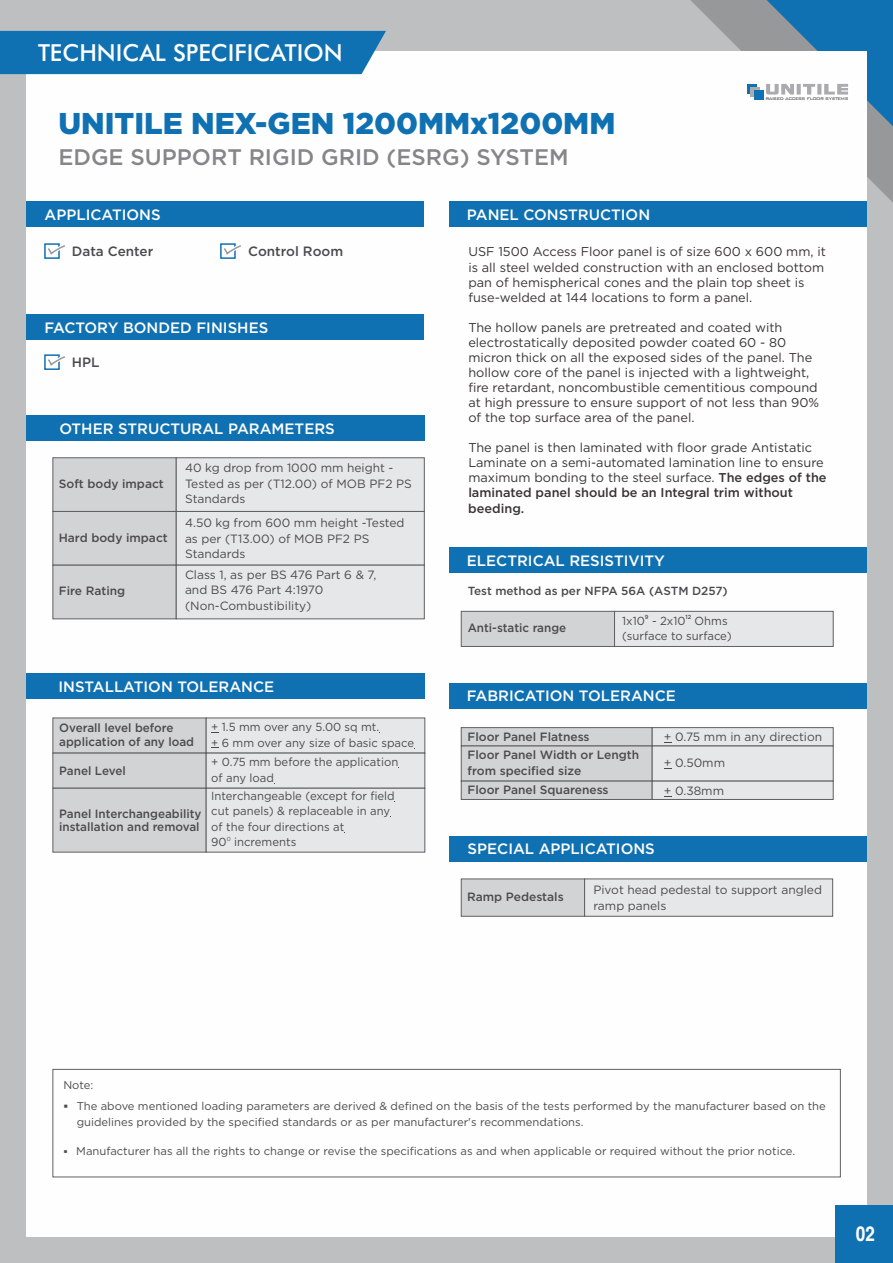
<style>
.page{position:relative;width:893px;height:1263px;background:#bdbfc1}
.page>*{position:absolute;margin:0;border:0;box-sizing:border-box;transform-origin:0 0}
.t1{font:900 30px "Gotham";color:#0f71b1}
.t2{font:500 23.55px "Futura BT";color:#fefefe}
.t3{font:500 22.5px "Gotham";color:#848688}
.t4{font:700 20.25px "Helvetica Cnd";color:#fefefe}
.t5{font:500 15px "Gotham";color:#fefefe}
.t6{font:500 13.5px "Gotham";color:#4b4b4d}
.t7{font:12.75px/15px "Gotham";color:#373435}
.t8{font:12px/15.5px "Gotham";color:#4b4b4d}
.t9{font:500 12px/13.5px "Gotham";color:#4b4b4d}
.t10{font:11.7px/15.6px "Gotham";color:#4b4b4d}
.t11{font:500 11.7px "Gotham";color:#4b4b4d}
.t12{font:11.25px/16.2px "Gotham";color:#4b4b4d}
.t13{font:500 5.85px "Gotham";color:#4b4b4d}
.t14{font:5.85px "Gotham";color:#4b4b4d}
.t15{font:300 5.1px "Bank Gothic BT";letter-spacing:-.1em;color:#373435}
.s1{font-weight:500}
</style>
<div class="page">
<div style="left:26px;top:51px;width:840px;height:1185px;background:#fefefe"></div>
<svg style="left:691px;top:0;width:202px;height:202px"></svg>
<div style="left:747px;top:84px;width:10px;height:10px;background:#0f71b1"></div>
<div style="left:750px;top:87px;width:10px;height:10px;background:#a9abae"></div>
<div style="left:754px;top:90px;width:10px;height:10px;background:#0f71b1"></div>
<div style="left:0;top:31px;width:386px;height:43px;background:#0f71b1"></div>
<div style="left:835px;top:1205px;width:58px;height:58px;background:#0f71b1"></div>
<div style="left:26px;top:415px;width:399px;height:26px;background:#0f71b1"></div>
<svg style="left:53px;top:457px;width:372px;height:162px"></svg>
<div style="left:26px;top:673px;width:399px;height:26px;background:#0f71b1"></div>
<svg style="left:53px;top:718px;width:372px;height:134px"></svg>
<svg style="left:461px;top:878px;width:372px;height:38px"></svg>
<div style="left:449px;top:547px;width:418px;height:26px;background:#0f71b1"></div>
<svg style="left:461px;top:611px;width:372px;height:36px"></svg>
<div style="left:449px;top:836px;width:418px;height:25px;background:#0f71b1"></div>
<div style="left:449px;top:683px;width:418px;height:26px;background:#0f71b1"></div>
<svg style="left:461px;top:727px;width:372px;height:73px"></svg>
<div style="left:449px;top:201px;width:418px;height:26px;background:#0f71b1"></div>
<div style="left:26px;top:201px;width:398px;height:26px;background:#0f71b1"></div>
<div style="left:26px;top:314px;width:398px;height:25px;background:#0f71b1"></div>
<div style="left:44px;top:243px;width:16px;height:16px;border:2px solid #0f71b1"></div>
<svg style="left:45px;top:243px;width:20px;height:16px"></svg>
<div style="left:220px;top:243px;width:16px;height:16px;border:2px solid #0f71b1"></div>
<svg style="left:221px;top:243px;width:20px;height:16px"></svg>
<div style="left:44px;top:354px;width:16px;height:16px;border:2px solid #0f71b1"></div>
<svg style="left:45px;top:354px;width:20px;height:16px"></svg>
<div style="left:53px;top:1069px;width:787px;height:108px;border:1px solid #606062"></div>
<h2 class="t2" style="left:38px;top:43px;width:306px">TECHNICAL SPECIFICATION</h2>
<h1 class="t1" style="left:58px;top:112px;width:559px">UNITILE NEX-GEN 1200MMx1200MM</h1>
<h3 class="t3" style="left:58px;top:149px;width:512px">EDGE SUPPORT RIGID GRID (ESRG) SYSTEM</h3>
<p class="t15" style="left:765px;top:96px;width:85px">RAISED ACCESS FLOOR SYSTEMS</p>
<p class="t5" style="left:44px;top:209px;width:118px">APPLICATIONS</p>
<p class="t5" style="left:467px;top:209px;width:185px">PANEL CONSTRUCTION</p>
<p class="t6" style="left:72px;top:246px;width:83px">Data Center</p>
<p class="t6" style="left:248px;top:246px;width:97px">Control Room</p>
<p class="t7" style="left:468px;top:245px;width:359px">USF 1500 Access Floor panel is of size 600 x 600 mm, it is all steel welded construction with an enclosed bottom pan of hemispherical cones and the plain top sheet is fuse-welded at 144 locations to form a panel.</p>
<p class="t7" style="left:468px;top:320px;width:352px">The hollow panels are pretreated and coated with electrostatically deposited powder coated 60 - 80 micron thick on all the exposed sides of the panel. The hollow core of the panel is injected with a lightweight, fire retardant, noncombustible cementitious compound at high pressure to ensure support of not less than 90% of the top surface area of the panel.</p>
<p class="t7" style="left:468px;top:441px;width:360px">The panel is then laminated with floor grade Antistatic Laminate on a semi-automated lamination line to ensure maximum bonding to the steel surface. <span class="s1">The edges of the laminated panel should be an Integral trim without beeding.</span></p>
<p class="t5" style="left:44px;top:322px;width:225px">FACTORY BONDED FINISHES</p>
<p class="t6" style="left:72px;top:357px;width:29px">HPL</p>
<p class="t5" style="left:59px;top:423px;width:277px">OTHER STRUCTURAL PARAMETERS</p>
<p class="t8" style="left:185px;top:461px;width:228px">40 kg drop from 1000 mm height -<br>Tested as per (T12.00) of MOB PF2 PS<br>Standards</p>
<p class="t8" style="left:185px;top:516px;width:221px">4.50 kg from 600 mm height -Tested as per (T13.00) of MOB PF2 PS<br>Standards</p>
<p class="t8" style="left:185px;top:568px;width:193px">Class 1, as per BS 476 Part 6 &amp; 7, and BS 476 Part 4:1970 (Non-Combustibility)</p>
<p class="t9" style="left:59px;top:478px;width:106px">Soft body impact</p>
<p class="t9" style="left:59px;top:531px;width:110px">Hard body impact</p>
<p class="t5" style="left:467px;top:555px;width:200px">ELECTRICAL RESISTIVITY</p>
<p class="t11" style="left:468px;top:586px;width:261px">Test method as per NFPA 56A (ASTM D257)</p>
<p class="t9" style="left:59px;top:585px;width:68px">Fire Rating</p>
<p class="t5" style="left:59px;top:681px;width:217px">INSTALLATION TOLERANCE</p>
<p class="t9" style="left:59px;top:722px;width:136px">Overall level before application of any load</p>
<p class="t9" style="left:59px;top:765px;width:68px">Panel Level</p>
<p class="t9" style="left:59px;top:807px;width:144px">Panel Interchangeability installation and removal</p>
<p class="t10" style="left:211px;top:720px;width:204px">+ 1.5 mm over any 5.00 sq mt.<br>+ 6 mm over any size of basic space</p>
<p class="t10" style="left:211px;top:755px;width:189px">+ 0.75 mm before the application of any load</p>
<p class="t10" style="left:211px;top:788px;width:185px">Interchangeable (except for field cut panels) &amp; replaceable in any of the four directions at</p>
<p class="t14" style="left:227px;top:836px;width:6px">0</p>
<p class="t10" style="left:211px;top:835px;width:87px">90 increments</p>
<p class="t9" style="left:468px;top:622px;width:100px">Anti-static range</p>
<p class="t13" style="left:645px;top:615px;width:5px">9</p>
<p class="t13" style="left:685px;top:615px;width:7px">12</p>
<p class="t10" style="left:622px;top:614px;width:111px;line-height:15px">1x10 - 2x10 Ohms (surface to surface)</p>
<p class="t5" style="left:467px;top:690px;width:210px">FABRICATION TOLERANCE</p>
<p class="t9" style="left:468px;top:728px;width:173px;line-height:18.5px">Floor Panel Flatness<br>Floor Panel Width or Length</p>
<p class="t9" style="left:468px;top:763px;width:143px;line-height:18.5px">from specified size<br>Floor Panel Squareness</p>
<p class="t8" style="left:664px;top:724px;width:160px;line-height:26.2px">+ 0.75 mm in any direction + 0.50mm</p>
<p class="t8" style="left:664px;top:784px;width:62px">+ 0.38mm</p>
<p class="t5" style="left:468px;top:843px;width:189px">SPECIAL APPLICATIONS</p>
<p class="t9" style="left:467px;top:891px;width:98px">Ramp Pedestals</p>
<p class="t8" style="left:593px;top:883px;width:230px">Pivot head pedestal to support angled ramp panels</p>
<p class="t12" style="left:63px;top:1077px;width:32px">Note:</p>
<p class="t12" style="left:77px;top:1098px;width:751px;text-indent:-13px">▪ The above mentioned loading parameters are derived &amp; defined on the basis of the tests performed by the manufacturer based on the guidelines provided by the specified standards or as per manufacturer's recommendations.</p>
<p class="t12" style="left:63px;top:1143px;width:733px">▪ Manufacturer has all the rights to change or revise the specifications as and when applicable or required without the prior notice.</p>
<h3 class="t4" style="left:856px;top:1226px;width:21px">02</h3>
</div>
